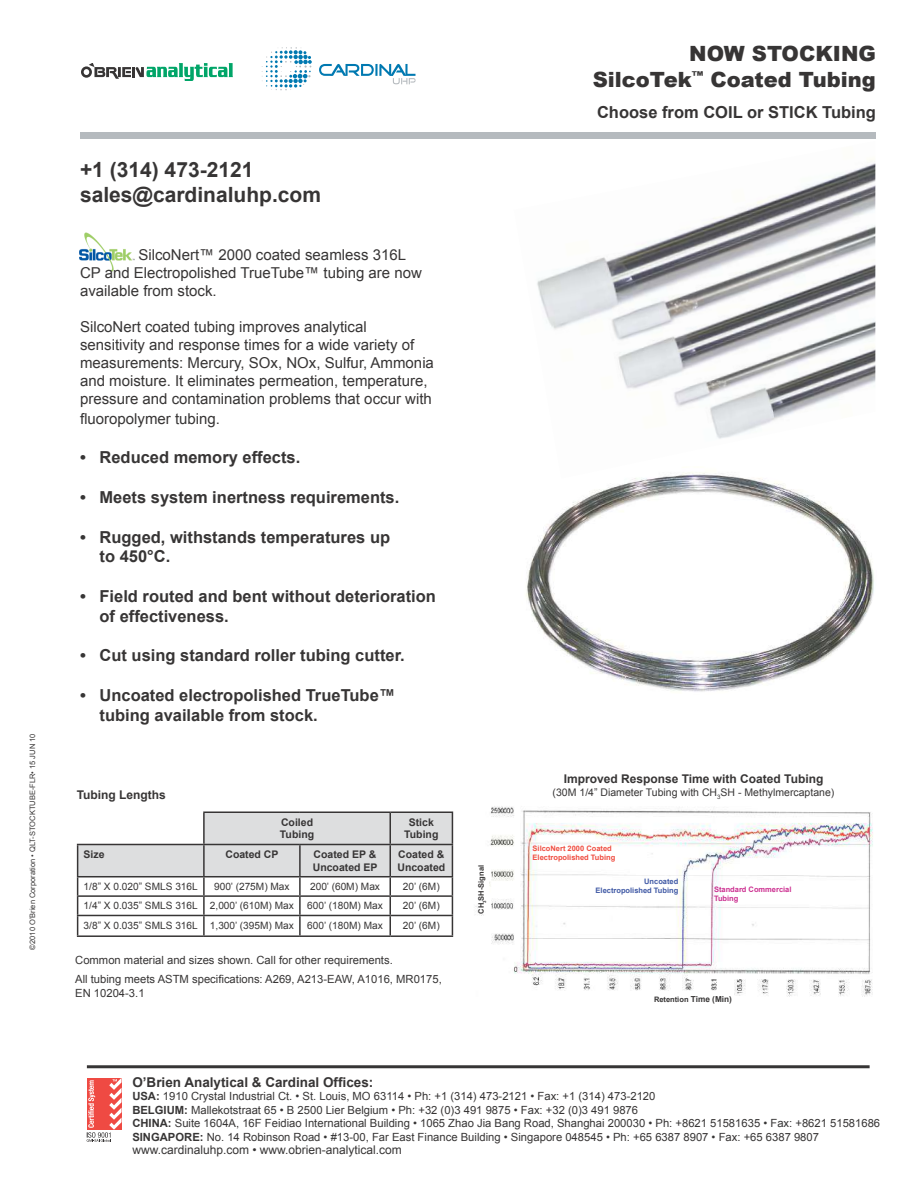
<style>
.page{position:relative;width:918px;height:1188px;background:#fff}
.page>*{position:absolute;margin:0;border:0;box-sizing:border-box;transform-origin:0 0}
.t1{font:700 21px/25.2px "Arial";color:#373535}
.t2{font:900 21px/25.2px "Arial";color:#373535;text-align:right}
.t3{font:700 16.5px/19.8px "Arial";color:#373535}
.t4{font:15px/18px "Arial";color:#373535}
.t5{font:700 13.5px "Arial";color:#373535}
.t6{font:700 12px "Arial";color:#373535}
.t7{font:12px "Arial";color:#373535}
.t8{font:11.25px/13.5px "Arial";color:#373535}
.t9{font:700 10.5px/12.6px "Arial";color:#373535}
.t10{font:10.5px "Arial";color:#373535}
.t11{font:10.2px "Arial";color:#373535}
.t12{font:7.5px "Arial";color:#373535}
.t13{font:700 7.5px/9px "Arial";color:#ef4c40}
.t14{font:700 7.5px "Arial";color:#373535}
.t15{font:700 7.5px/9px "Arial";color:#4059a5;text-align:right}
.t16{font:700 7.5px/9px "Arial";color:#cc2f90}
.t17{font:700 4.35px "Arial";color:#373535}
.s1{font-size:8.25px}
.s2{font-weight:700}
</style>
<div class="page">
<img style="left:79px;top:233px;width:56px;height:38px">
<img style="left:537px;top:160px;width:338px;height:279px">
<img style="left:526px;top:472px;width:348px;height:220px">
<div style="left:80px;top:132px;width:796px;height:7px;background:#b5babe"></div>
<svg style="left:262px;top:47px;width:50px;height:43px"></svg>
<svg style="left:319px;top:64px;width:97px;height:21px"></svg>
<svg style="left:81px;top:63px;width:152px;height:18px"></svg>
<svg style="left:77px;top:812px;width:376px;height:123px"></svg>
<hr style="left:77px;top:935px;width:127px;height:2px;background:#373535">
<hr style="left:204px;top:935px;width:96px;height:2px;background:#373535">
<hr style="left:300px;top:935px;width:90px;height:2px;background:#373535">
<hr style="left:390px;top:935px;width:63px;height:2px;background:#373535">
<hr style="left:77px;top:812px;width:126px;height:1px;background:#fff">
<hr style="left:77px;top:813px;width:1px;height:31px;background:#fff">
<hr style="left:203px;top:813px;width:2px;height:31px;background:#373535">
<hr style="left:77px;top:844px;width:127px;height:1px;background:#373535">
<svg style="left:87px;top:1078px;width:35px;height:64px"></svg>
<hr style="left:87px;top:1065px;width:783px;height:3px;background:#373535">
<img style="left:475px;top:806px;width:398px;height:191px">
<div style="left:654px;top:996px;width:91px;height:15px;background:#fff"></div>
<div style="left:478px;top:852px;width:11px;height:62px;background:#fff"></div>
<p class="t12" style="left:28px;top:950px;width:217px;rotate:-90deg">©2010 O’Brien Corporation • QLT-STOCKTUBE-FLR• 15 JUN 10</p>
<h1 class="t1" style="left:80px;top:158px;width:243px">+1 (314) 473-2121 sales@cardinaluhp.com</h1>
<h3 class="t4" style="left:80px;top:246px;width:343px;text-indent:58px">SilcoNert™ 2000 coated seamless 316L<br>CP and Electropolished TrueTube™ tubing are now available from stock.</h3>
<p class="t4" style="left:80px;top:318px;width:355px">SilcoNert coated tubing improves analytical sensitivity and response times for a wide variety of measurements: Mercury, SOx, NOx, Sulfur, Ammonia and moisture. It eliminates permeation, temperature, pressure and contamination problems that occur with</p>
<h3 class="t4" style="left:80px;top:410px;width:142px">fluoropolymer tubing.</h3>
<h2 class="t3" style="left:80px;top:448px;width:222px">• Reduced memory effects.</h2>
<h2 class="t3" style="left:80px;top:488px;width:321px">• Meets system inertness requirements.</h2>
<h2 class="t3" style="left:100px;top:527px;width:292px;text-indent:-20px">• Rugged, withstands temperatures up to 450°C.</h2>
<h2 class="t3" style="left:100px;top:587px;width:338px;text-indent:-20px">• Field routed and bent without deterioration of effectiveness.</h2>
<h2 class="t3" style="left:80px;top:646px;width:326px">• Cut using standard roller tubing cutter.</h2>
<h2 class="t3" style="left:100px;top:686px;width:297px;text-indent:-20px">• Uncoated electropolished TrueTube™ tubing available from stock.</h2>
<p class="t6" style="left:77px;top:787px;width:91px">Tubing Lengths</p>
<p class="t9" style="left:280px;top:816px;width:36px">Coiled<br>Tubing</p>
<p class="t9" style="left:404px;top:816px;width:36px;text-align:center">Stick<br>Tubing</p>
<p class="t9" style="left:84px;top:848px;width:23px">Size</p>
<p class="t9" style="left:225px;top:848px;width:55px">Coated CP</p>
<p class="t9" style="left:313px;top:848px;width:66px">Coated EP &amp;<br>Uncoated EP</p>
<p class="t9" style="left:397px;top:848px;width:49px">Coated &amp;<br>Uncoated</p>
<p class="t11" style="left:84px;top:880px;width:116px">1/8” X 0.020” SMLS 316L</p>
<p class="t11" style="left:214px;top:880px;width:77px">900’ (275M) Max</p>
<p class="t11" style="left:310px;top:880px;width:71px">200’ (60M) Max</p>
<p class="t11" style="left:403px;top:880px;width:38px">20’ (6M)</p>
<p class="t11" style="left:84px;top:899px;width:212px">1/4” X 0.035” SMLS 316L 2,000’ (610M) Max</p>
<p class="t11" style="left:307px;top:899px;width:77px">600’ (180M) Max</p>
<p class="t11" style="left:403px;top:899px;width:38px">20’ (6M)</p>
<p class="t11" style="left:84px;top:919px;width:212px">3/8” X 0.035” SMLS 316L 1,300’ (395M) Max</p>
<p class="t11" style="left:307px;top:919px;width:77px">600’ (180M) Max</p>
<p class="t11" style="left:403px;top:919px;width:38px">20’ (6M)</p>
<p class="t8" style="left:75px;top:950px;width:368px;line-height:19.5px">Common material and sizes shown. Call for other requirements.<br>All tubing meets ASTM specifications: A269, A213-EAW, A1016, MR0175,</p>
<p class="t8" style="left:75px;top:986px;width:71px">EN 10204-3.1</p>
<p class="t14" style="left:476px;top:914px;width:50px;rotate:-90deg">CH SH-Signal</p>
<p class="t17" style="left:482px;top:903px;width:4px;rotate:-90deg">3</p>
<h1 class="t2" style="left:593px;top:41px;width:285px">NOW STOCKING<br>SilcoTek<sup>™</sup> Coated Tubing</h1>
<h2 class="t3" style="left:597px;top:103px;width:280px">Choose from COIL or STICK Tubing</h2>
<p class="t6" style="left:564px;top:771px;width:261px">Improved Response Time with Coated Tubing</p>
<p class="t10" style="left:553px;top:785px;width:283px">(30M 1/4” Diameter Tubing with CH<sub>3</sub>SH - Methylmercaptane)</p>
<p class="t13" style="left:533px;top:844px;width:84px">SilcoNert 2000 Coated<br>Electropolished Tubing</p>
<p class="t15" style="left:596px;top:877px;width:84px">Uncoated<br>Electropolished Tubing</p>
<p class="t16" style="left:714px;top:885px;width:79px">Standard Commercial<br>Tubing</p>
<p class="t14" style="left:654px;top:994px;width:79px">Retention <span class="s1">Time (Min)</span></p>
<p class="t5" style="left:132px;top:1073px;width:243px">O’Brien Analytical &amp; Cardinal Offices:</p>
<p class="t8" style="left:132px;top:1090px;width:749px"><span class="s2">USA:</span> 1910 Crystal Industrial Ct. • St. Louis, MO 63114 • Ph: +1 (314) 473-2121 • Fax: +1 (314) 473-2120<br><span class="s2">BELGIUM:</span> Mallekotstraat 65 • B 2500 Lier Belgium • Ph: +32 (0)3 491 9875 • Fax: +32 (0)3 491 9876<br><span class="s2">CHINA:</span> Suite 1604A, 16F Feidiao International Building • 1065 Zhao Jia Bang Road, Shanghai 200030 • Ph: +8621 51581635 • Fax: +8621 51581686<br><span class="s2">SINGAPORE:</span> No. 14 Robinson Road • #13-00, Far East Finance Building • Singapore 048545 • Ph: +65 6387 8907 • Fax: +65 6387 9807</p>
<p class="t7" style="left:132px;top:1142px;width:271px">www.cardinaluhp.com • www.obrien-analytical.com</p>
</div>
